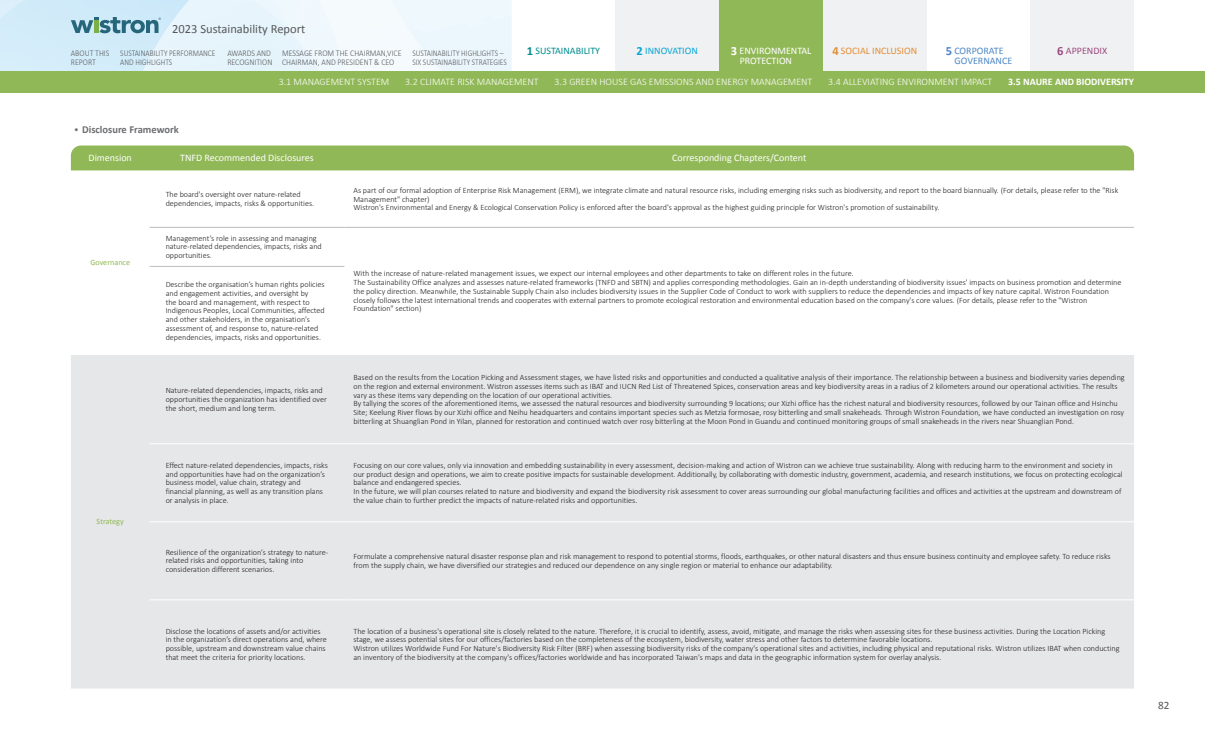
<style>
.page{position:relative;width:1205px;height:745px;background:#fff}
.page>*{position:absolute;margin:0;border:0;box-sizing:border-box;transform-origin:0 0}
.t1{font:12.5px "Calibri";color:#57585a}
.t2{font:11.25px "Calibri";color:#57585a}
.t3{font:700 10.62px "Calibri";color:#6c6d70}
.t4{font:300 10px "Calibri";color:#fff}
.t5{font:10px/10px "Calibri";color:#fff}
.t6{font:700 10px "Calibri";color:#fff}
.t7{font:10px/10px "Calibri";color:#4d87c6}
.t8{font:10px "Calibri";color:#e28f38}
.t9{font:10px "Calibri";color:#008d90}
.t10{font:10px "Calibri";color:#08a6d6}
.t11{font:10px "Calibri";color:#9b4980}
.t12{font:300 8.75px/8.8px "Calibri";color:#57585a;scale:.85 1}
.t13{font:300 8.75px/8.8px "Calibri";color:#57585a;scale:.9 1}
.t14{font:300 8.12px/8.8px "Calibri";color:#231f20}
.t15{font:8.12px "Calibri";color:#91b857}
.s1{font-weight:700;font-size:12.5px}
.s2{font-family:"Noto Sans TC";font-size:11.25px}
</style>
<div class="page">
<div style="left:391px;top:0;width:121px;height:71px;background:#eef8fd"></div>
<div style="left:304px;top:0;width:41px;height:71px;background:#f0f8fd"></div>
<img style="left:303px;top:0;width:1px;height:47px">
<img style="left:303px;top:47px;width:16px;height:24px">
<img style="left:143px;top:0;width:160px;height:71px">
<div style="left:719px;top:0;width:104px;height:71px;background:#91b857"></div>
<div style="left:615px;top:0;width:104px;height:71px;background:#f0f1f2"></div>
<div style="left:823px;top:0;width:103px;height:71px;background:#f0f1f2"></div>
<div style="left:1030px;top:0;width:104px;height:71px;background:#f0f1f2"></div>
<svg style="left:71px;top:17px;width:90px;height:16px"></svg>
<div style="left:0;top:71px;width:1205px;height:21px;background:#91b857"></div>
<div style="left:71px;top:145px;width:1063px;height:25px;background:#91b857"></div>
<div style="left:71px;top:355px;width:1063px;height:333px;background:#e6e7e9"></div>
<hr style="left:150px;top:443px;width:194px;height:1px;background:#fff">
<hr style="left:344px;top:443px;width:790px;height:1px;background:#fff">
<hr style="left:150px;top:521px;width:194px;height:1px;background:#fff">
<hr style="left:344px;top:521px;width:790px;height:1px;background:#fff">
<hr style="left:150px;top:599px;width:194px;height:1px;background:#fff">
<hr style="left:344px;top:599px;width:790px;height:1px;background:#fff">
<hr style="left:150px;top:227px;width:194px;height:1px;background:#bcbdc0">
<hr style="left:344px;top:227px;width:790px;height:1px;background:#bcbdc0">
<hr style="left:150px;top:266px;width:194px;height:1px;background:#bcbdc0">
<h1 class="t1" style="left:172px;top:21px;width:135px">2023 Sustainability Report</h1>
<p class="t13" style="left:71px;top:48px;width:44px">ABOUT THIS<br>REPORT</p>
<p class="t12" style="left:120px;top:48px;width:114px">SUSTAINABILITY PERFORMANCE<br>AND HIGHLIGHTS</p>
<p class="t13" style="left:227px;top:48px;width:52px">AWARDS AND<br>RECOGNITION</p>
<p class="t13" style="left:282px;top:48px;width:134px">MESSAGE FROM THE CHAIRMAN,VICE<br>CHAIRMAN, AND PRESIDENT &amp; CEO</p>
<p class="t12" style="left:412px;top:48px;width:113px">SUSTAINABILITY HIGHLIGHTS –<br>SIX SUSTAINABILITY STRATEGIES</p>
<p class="t9" style="left:527px;top:44px;width:75px"><span class="s1">1</span> SUSTAINABILITY</p>
<p class="t5" style="left:740px;top:46px;width:73px;text-indent:-9px"><span class="s1">3</span> ENVIRONMENTAL<br>PROTECTION</p>
<p class="t7" style="left:954px;top:46px;width:59px;text-indent:-9px"><span class="s1">5</span> CORPORATE<br>GOVERNANCE</p>
<p class="t10" style="left:637px;top:44px;width:63px"><span class="s1">2</span> INNOVATION</p>
<p class="t8" style="left:832px;top:44px;width:86px"><span class="s1">4</span> SOCIAL INCLUSION</p>
<p class="t11" style="left:1057px;top:44px;width:51px"><span class="s1">6</span> APPENDIX</p>
<p class="t4" style="left:279px;top:75px;width:112px">3.1 MANAGEMENT SYSTEM</p>
<p class="t4" style="left:405px;top:75px;width:135px">3.2 CLIMATE RISK MANAGEMENT</p>
<p class="t4" style="left:554px;top:75px;width:259px">3.3 GREEN HOUSE GAS EMISSIONS AND ENERGY MANAGEMENT</p>
<p class="t4" style="left:828px;top:75px;width:165px">3.4 ALLEVIATING ENVIRONMENT IMPACT</p>
<p class="t6" style="left:1008px;top:75px;width:127px">3.5 NAURE AND BIODIVERSITY</p>
<h3 class="t3" style="left:71px;top:123px;width:109px"><span class="s2">・</span>Disclosure Framework</h3>
<p class="t5" style="left:88px;top:153px;width:45px">Dimension</p>
<p class="t5" style="left:180px;top:153px;width:135px">TNFD Recommended Disclosures</p>
<p class="t5" style="left:672px;top:153px;width:136px">Corresponding Chapters/Content</p>
<p class="t15" style="left:90px;top:257px;width:41px">Governance</p>
<p class="t15" style="left:97px;top:516px;width:29px">Strategy</p>
<p class="t14" style="left:166px;top:190px;width:150px">The board's oversight over nature-related dependencies, impacts, risks &amp; opportunities.</p>
<p class="t14" style="left:353px;top:185px;width:766px">As part of our formal adoption of Enterprise Risk Management (ERM), we integrate climate and natural resource risks, including emerging risks such as biodiversity, and report to the board biannually. (For details, please refer to the "Risk<br>Management" chapter)<br>Wistron's Environmental and Energy &amp; Ecological Conservation Policy is enforced after the board's approval as the highest guiding principle for Wistron's promotion of sustainability.</p>
<p class="t14" style="left:166px;top:233px;width:158px">Management’s role in assessing and managing nature-related dependencies, impacts, risks and opportunities.</p>
<p class="t14" style="left:353px;top:269px;width:769px">With the increase of nature-related management issues, we expect our internal employees and other departments to take on different roles in the future.<br>The Sustainability Office analyzes and assesses nature-related frameworks (TNFD and SBTN) and applies corresponding methodologies. Gain an in-depth understanding of biodiversity issues' impacts on business promotion and determine the policy direction. Meanwhile, the Sustainable Supply Chain also includes biodiversity issues in the Supplier Code of Conduct to work with suppliers to reduce the dependencies and impacts of key nature capital. Wistron Foundation closely follows the latest international trends and cooperates with external partners to promote ecological restoration and environmental education based on the company's core values. (For details, please refer to the "Wistron Foundation" section)</p>
<p class="t14" style="left:166px;top:280px;width:161px">Describe the organisation’s human rights policies and engagement activities, and oversight by<br>the board and management, with respect to Indigenous Peoples, Local Communities, affected and other stakeholders, in the organisation’s assessment of, and response to, nature-related dependencies, impacts, risks and opportunities.</p>
<p class="t14" style="left:166px;top:386px;width:163px">Nature-related dependencies, impacts, risks and opportunities the organization has identified over the short, medium and long term.</p>
<p class="t14" style="left:353px;top:372px;width:773px">Based on the results from the Location Picking and Assessment stages, we have listed risks and opportunities and conducted a qualitative analysis of their importance. The relationship between a business and biodiversity varies depending on the region and external environment. Wistron assesses items such as IBAT and IUCN Red List of Threatened Spices, conservation areas and key biodiversity areas in a radius of 2 kilometers around our operational activities. The results vary as these items vary depending on the location of our operational activities.<br>By tallying the scores of the aforementioned items, we assessed the natural resources and biodiversity surrounding 9 locations; our Xizhi office has the richest natural and biodiversity resources, followed by our Tainan office and Hsinchu Site; Keelung River flows by our Xizhi office and Neihu headquarters and contains important species such as Metzia formosae, rosy bitterling and small snakeheads. Through Wistron Foundation, we have conducted an investigation on rosy bitterling at Shuanglian Pond in Yilan, planned for restoration and continued watch over rosy bitterling at the Moon Pond in Guandu and continued monitoring groups of small snakeheads in the rivers near Shuanglian Pond.</p>
<p class="t14" style="left:166px;top:460px;width:164px">Effect nature-related dependencies, impacts, risks and opportunities have had on the organization’s business model, value chain, strategy and financial planning, as well as any transition plans or analysis in place.</p>
<p class="t14" style="left:353px;top:460px;width:771px">Focusing on our core values, only via innovation and embedding sustainability in every assessment, decision-making and action of Wistron can we achieve true sustainability. Along with reducing harm to the environment and society in our product design and operations, we aim to create positive impacts for sustainable development. Additionally, by collaborating with domestic industry, government, academia, and research institutions, we focus on protecting ecological balance and endangered species.<br>In the future, we will plan courses related to nature and biodiversity and expand the biodiversity risk assessment to cover areas surrounding our global manufacturing facilities and offices and activities at the upstream and downstream of the value chain to further predict the impacts of nature-related risks and opportunities.</p>
<p class="t14" style="left:166px;top:547px;width:164px">Resilience of the organization’s strategy to nature&shy;related risks and opportunities, taking into consideration different scenarios.</p>
<p class="t14" style="left:353px;top:551px;width:759px">Formulate a comprehensive natural disaster response plan and risk management to respond to potential storms, floods, earthquakes, or other natural disasters and thus ensure business continuity and employee safety. To reduce risks from the supply chain, we have diversified our strategies and reduced our dependence on any single region or material to enhance our adaptability.</p>
<p class="t14" style="left:166px;top:626px;width:163px">Disclose the locations of assets and/or activities in the organization’s direct operations and, where possible, upstream and downstream value chains that meet the criteria for priority locations.</p>
<p class="t14" style="left:353px;top:626px;width:768px">The location of a business's operational site is closely related to the nature. Therefore, it is crucial to identify, assess, avoid, mitigate, and manage the risks when assessing sites for these business activities. During the Location Picking stage, we assess potential sites for our offices/factories based on the completeness of the ecosystem, biodiversity, water stress and other factors to determine favorable locations.<br>Wistron utilizes Worldwide Fund For Nature's Biodiversity Risk Filter (BRF) when assessing biodiversity risks of the company's operational sites and activities, including physical and reputational risks. Wistron utilizes IBAT when conducting an inventory of the biodiversity at the company's offices/factories worldwide and has incorporated Taiwan's maps and data in the geographic information system for overlay analysis.</p>
<h2 class="t2" style="left:1158px;top:697px;width:13px">82</h2>
</div>
